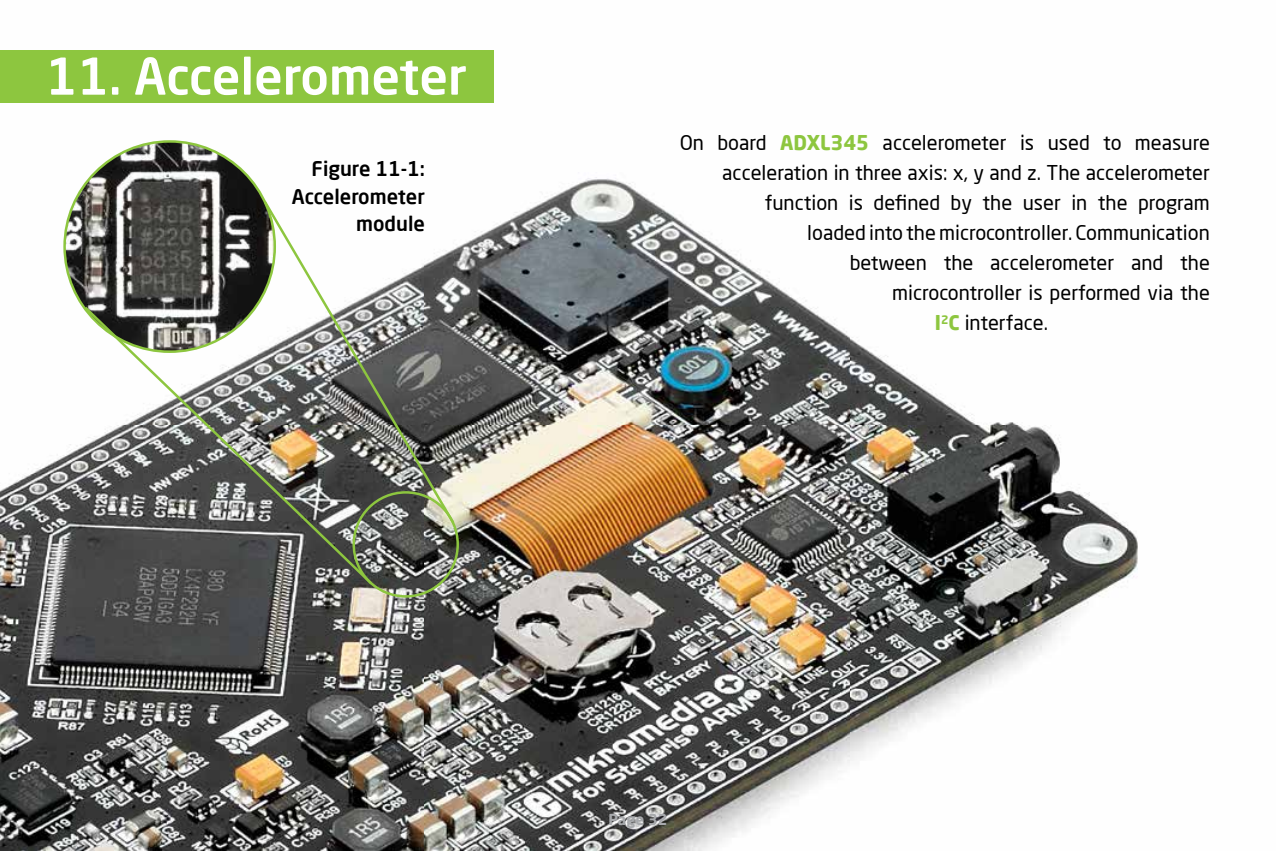
<style>
.page{position:relative;width:1276px;height:851px;background:#fff}
.page>*{position:absolute;margin:0;border:0;box-sizing:border-box;transform-origin:0 0}
.t1{font:500 50px "Neo Sans Pro";color:#fff}
.t2{font:20px "Neo Sans Pro";color:#000}
.t3{font:500 20px/27.5px "Neo Sans Pro";color:#000;text-align:right}
.t4{font:700 15px "Neo Sans Pro";color:#a7a9ac}
.s1{font-weight:700;color:#8dc63f}
</style>
<div class="page">
<img style="left:0;top:50px;width:1138px;height:800px">
<div style="left:0;top:50px;width:493px;height:52px;background:#8dc63f"></div>
<svg style="left:63px;top:140px;width:213px;height:213px"></svg>
<svg style="left:352px;top:491px;width:107px;height:106px;background:#6f7268"></svg>
<svg style="left:264px;top:201px;width:190px;height:322px"></svg>
<svg style="left:84px;top:306px;width:288px;height:278px"></svg>
<h1 class="t1" style="left:46px;top:45px;width:422px">11. Accelerometer</h1>
<p class="t3" style="left:292px;top:154px;width:135px">Figure 11-1:<br>Accelerometer module</p>
<p class="t2" style="left:680px;top:130px;width:532px">On board <span class="s1">ADXL345</span> accelerometer is used to measure</p>
<p class="t2" style="left:722px;top:160px;width:489px">acceleration in three axis: x, y and z. The accelerometer</p>
<p class="t2" style="left:765px;top:190px;width:446px">function is defined by the user in the program</p>
<p class="t2" style="left:807px;top:220px;width:404px">loaded into the microcontroller. Communication</p>
<p class="t2" style="left:850px;top:250px;width:362px">between the accelerometer and the</p>
<p class="t2" style="left:892px;top:280px;width:319px">microcontroller is performed via the</p>
<p class="t2" style="left:935px;top:310px;width:115px"><span class="s1">I</span><sup>2</sup><span class="s1">C</span> interface.</p>
<p class="t4" style="left:608px;top:809px;width:60px">Page 32</p>
</div>
